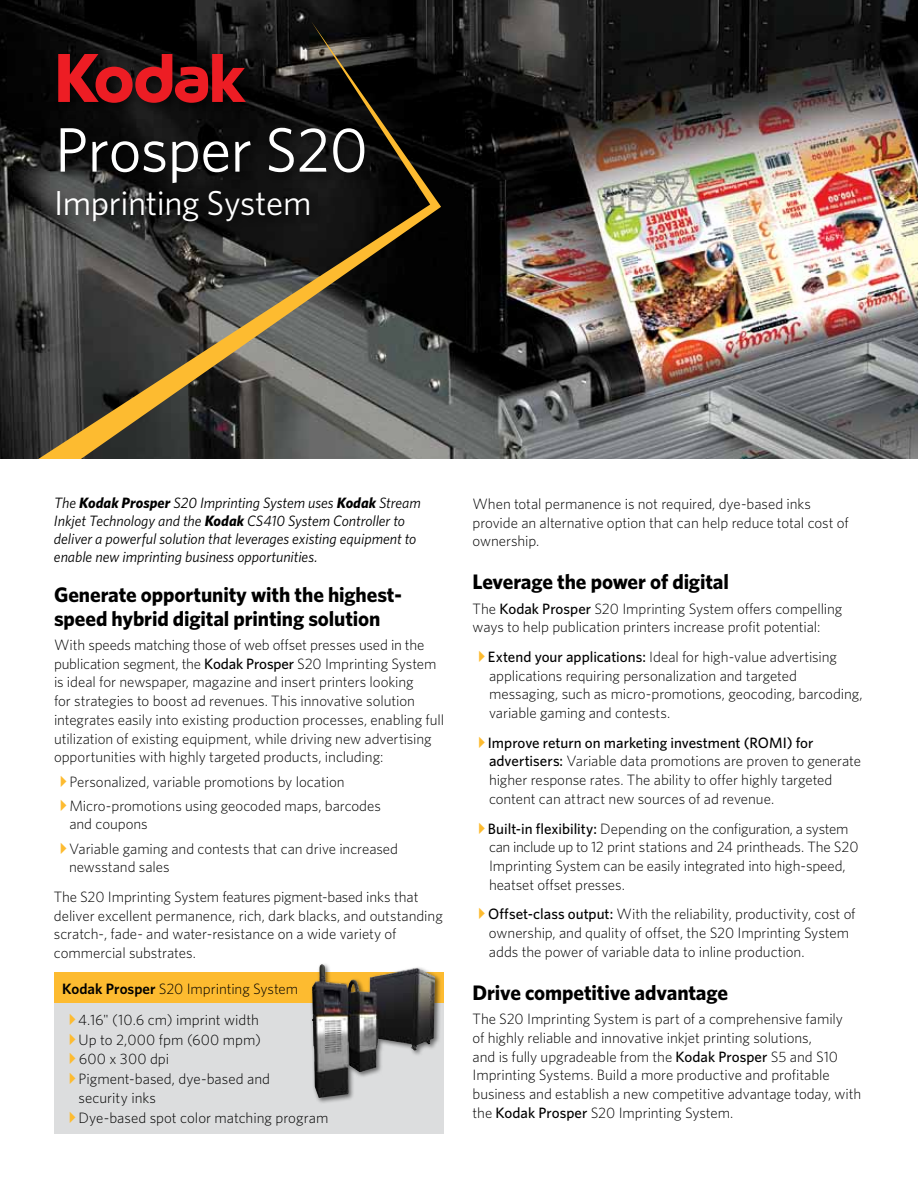
<style>
.page{position:relative;width:918px;height:1188px;background:#fff}
.page>*{position:absolute;margin:0;border:0;box-sizing:border-box;transform-origin:0 0}
.t1{font:62.85px "Whitney K";letter-spacing:-.01em;color:#fff}
.t2{font:34.65px "Whitney K";letter-spacing:-.01em;color:#fff}
.t3{font:700 21px/24px "Whitney K";letter-spacing:-.005em;color:#000}
.t4{font:300 15px/18.8px "Whitney K";letter-spacing:-.005em;color:#000}
.t5{font:italic 15px/18px "Whitney K";letter-spacing:-.005em;color:#000}
.s1{font-weight:700}
.s2{font-weight:500}
.s3{color:#fdbb30}
.s4{font-weight:600}
</style>
<div class="page">
<img style="left:0;top:0;width:918px;height:459px">
<svg style="left:38px;top:21px;width:403px;height:438px"></svg>
<div style="left:54px;top:50px;width:323px;height:184px;background:#000;opacity:.5"></div>
<svg style="left:58px;top:54px;width:188px;height:49px"></svg>
<div style="left:54px;top:972px;width:390px;height:161px;background:#dcddde"></div>
<div style="left:54px;top:972px;width:390px;height:30px;background:#fdbb30"></div>
<div style="left:310px;top:962px;width:132px;height:142px;background:#000;opacity:.54"></div>
<img style="left:312px;top:964px;width:123px;height:134px">
<h1 class="t1" style="left:55px;top:113px;width:315px">Prosper S20</h1>
<h2 class="t2" style="left:54px;top:183px;width:259px">Imprinting System</h2>
<p class="t5" style="left:54px;top:493px;width:368px">The <span class="s1">Kodak Prosper</span> S20 Imprinting System uses <span class="s1">Kodak</span> Stream Inkjet Technology and the <span class="s1">Kodak</span> CS410 System Controller to deliver a powerful solution that leverages existing equipment to enable new imprinting business opportunities.</p>
<h3 class="t3" style="left:54px;top:582px;width:349px">Generate opportunity with the highest&shy;speed hybrid digital printing solution</h3>
<p class="t4" style="left:54px;top:635px;width:392px">With speeds matching those of web offset presses used in the publication segment, the <span class="s2">Kodak Prosper</span> S20 Imprinting System is ideal for newspaper, magazine and insert printers looking<br>for strategies to boost ad revenues. This innovative solution integrates easily into existing production processes, enabling full utilization of existing equipment, while driving new advertising opportunities with highly targeted products, including:</p>
<p class="t4" style="left:54px;top:771px;width:292px"><span class="s3">✔</span>Personalized, variable promotions by location</p>
<p class="t4" style="left:69px;top:796px;width:313px;text-indent:-15px"><span class="s3">✔</span>Micro-promotions using geocoded maps, barcodes and coupons</p>
<p class="t4" style="left:69px;top:839px;width:331px;text-indent:-15px"><span class="s3">✔</span>Variable gaming and contests that can drive increased newsstand sales</p>
<p class="t4" style="left:54px;top:887px;width:390px">The S20 Imprinting System features pigment-based inks that deliver excellent permanence, rich, dark blacks, and outstanding scratch-, fade- and water-resistance on a wide variety of commercial substrates.</p>
<p class="t4" style="left:62px;top:979px;width:238px"><span class="s4">Kodak Prosper</span> S20 Imprinting System</p>
<p class="t4" style="left:63px;top:1010px;width:198px"><span class="s3">✔</span>4.16" (10.6 cm) imprint width</p>
<p class="t4" style="left:63px;top:1030px;width:199px"><span class="s3">✔</span>Up to 2,000 fpm (600 mpm)</p>
<p class="t4" style="left:63px;top:1049px;width:108px"><span class="s3">✔</span>600 x 300 dpi</p>
<p class="t4" style="left:79px;top:1068px;width:193px;line-height:19.5px;text-indent:-16px"><span class="s3">✔</span>Pigment-based, dye-based and security inks</p>
<p class="t4" style="left:63px;top:1108px;width:267px"><span class="s3">✔</span>Dye-based spot color matching program</p>
<p class="t4" style="left:472px;top:494px;width:378px">When total permanence is not required, dye-based inks provide an alternative option that can help reduce total cost of ownership.</p>
<h3 class="t3" style="left:472px;top:570px;width:258px">Leverage the power of digital</h3>
<p class="t4" style="left:472px;top:599px;width:371px">The <span class="s2">Kodak Prosper</span> S20 Imprinting System offers compelling ways to help publication printers increase profit potential:</p>
<p class="t4" style="left:489px;top:647px;width:375px;text-indent:-17px"><span class="s3">✔</span><span class="s2">Extend your applications:</span> Ideal for high-value advertising applications requiring personalization and targeted messaging, such as micro-promotions, geocoding, barcoding, variable gaming and contests.</p>
<p class="t4" style="left:489px;top:733px;width:374px;text-indent:-17px"><span class="s3">✔</span><span class="s2">Improve return on marketing investment (ROMI) for advertisers:</span> Variable data promotions are proven to generate higher response rates. The ability to offer highly targeted content can attract new sources of ad revenue.</p>
<p class="t4" style="left:489px;top:818px;width:371px;text-indent:-16px"><span class="s3">✔</span><span class="s2">Built-in flexibility:</span> Depending on the configuration, a system can include up to 12 print stations and 24 printheads. The S20<br>Imprinting System can be easily integrated into high-speed, heatset offset presses.</p>
<p class="t4" style="left:489px;top:904px;width:368px;text-indent:-16px"><span class="s3">✔</span><span class="s2">Offset-class output:</span> With the reliability, productivity, cost of ownership, and quality of offset, the S20 Imprinting System adds the power of variable data to inline production.</p>
<h3 class="t3" style="left:472px;top:980px;width:257px">Drive competitive advantage</h3>
<p class="t4" style="left:472px;top:1009px;width:390px">The S20 Imprinting System is part of a comprehensive family<br>of highly reliable and innovative inkjet printing solutions,<br>and is fully upgradeable from the <span class="s2">Kodak Prosper</span> S5 and S10<br>Imprinting Systems. Build a more productive and profitable business and establish a new competitive advantage today, with the <span class="s2">Kodak Prosper</span> S20 Imprinting System.</p>
</div>
